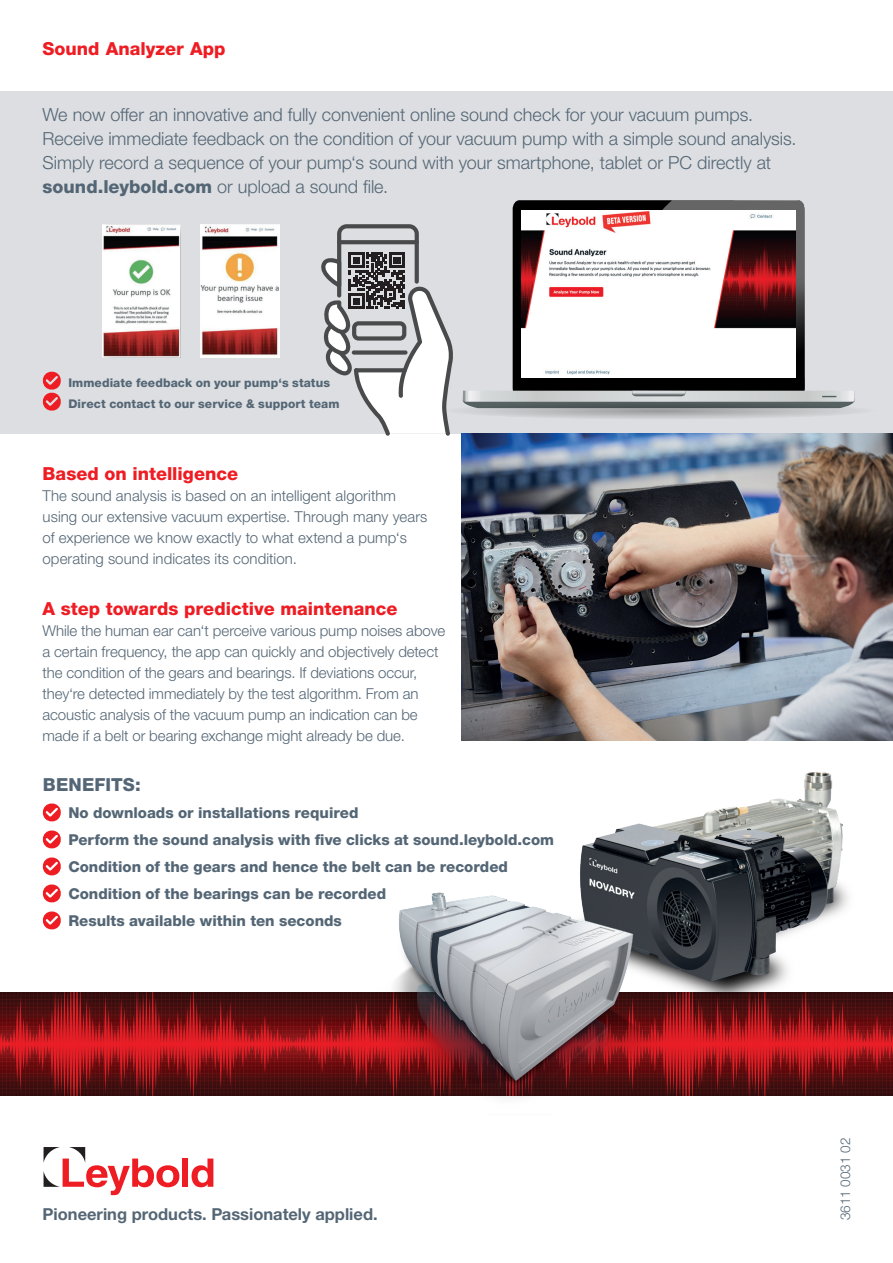
<style>
.page{position:relative;width:893px;height:1263px;background:#fff}
.page>*{position:absolute;margin:0;border:0;box-sizing:border-box;transform-origin:0 0}
.t1{font:300 18px/24px "Helvetica Neue LTW1 G";color:#546675}
.t2{font:800 18px "Helvetica Neue LTW1 G";color:#ee1d23}
.t3{font:800 18px "Helvetica Neue LTW1 G";letter-spacing:.005em;color:#546675}
.t4{font:700 16.5px "Helvetica Neue LTW1 G";color:#546675}
.t5{font:300 15px/21px "Helvetica Neue LTW1 G";color:#546675}
.t6{font:800 15px/27px "Helvetica Neue LTW1 G";color:#546675}
.t7{font:300 13.5px "Helvetica Neue LTW1 G";color:#546675}
.t8{font:800 12px/21px "Helvetica Neue LTW1 G";letter-spacing:.005em;color:#546675}
.s1{font-weight:800}
</style>
<div class="page">
<div style="left:0;top:91px;width:893px;height:343px;background:#dcdee1"></div>
<div style="left:182px;top:1158px;width:6px;height:29px;background:#ee1d23"></div>
<svg style="left:192px;top:1158px;width:21px;height:29px"></svg>
<svg style="left:44px;top:1147px;width:135px;height:48px"></svg>
<svg style="left:43px;top:803px;width:18px;height:18px"></svg>
<svg style="left:43px;top:830px;width:18px;height:18px"></svg>
<svg style="left:43px;top:857px;width:18px;height:18px"></svg>
<svg style="left:43px;top:884px;width:18px;height:18px"></svg>
<svg style="left:43px;top:911px;width:18px;height:18px"></svg>
<svg style="left:43px;top:372px;width:18px;height:39px"></svg>
<img style="left:0;top:993px;width:363px;height:102px">
<img style="left:616px;top:772px;width:277px;height:324px">
<img style="left:363px;top:830px;width:300px;height:268px">
<img style="left:461px;top:434px;width:432px;height:307px">
<img style="left:103px;top:224px;width:77px;height:133px">
<img style="left:201px;top:224px;width:78px;height:133px">
<svg style="left:321px;top:200px;width:555px;height:236px"></svg>
<p class="t2" style="left:43px;top:38px;width:184px">Sound Analyzer App</p>
<p class="t1" style="left:43px;top:102px;width:755px">We now offer an innovative and fully convenient online sound check for your vacuum pumps.<br>Receive immediate feedback on the condition of your vacuum pump with a simple sound analysis.<br>Simply record a sequence of your pump‘s sound with your smartphone, tablet or PC directly at <span class="s1">sound.leybold.com</span> or upload a sound file.</p>
<p class="t8" style="left:68px;top:372px;width:273px">Immediate feedback on your pump‘s status<br>Direct contact to our service &amp; support team</p>
<p class="t2" style="left:43px;top:463px;width:197px">Based on intelligence</p>
<p class="t5" style="left:43px;top:485px;width:386px">The sound analysis is based on an intelligent algorithm using our extensive vacuum expertise. Through many years of experience we know exactly to what extend a pump‘s operating sound indicates its condition.</p>
<p class="t2" style="left:43px;top:598px;width:357px">A step towards predictive maintenance</p>
<p class="t5" style="left:43px;top:620px;width:404px">While the human ear can‘t perceive various pump noises above a certain frequency, the app can quickly and objectively detect the condition of the gears and bearings. If deviations occur, they‘re detected immediately by the test algorithm. From an acoustic analysis of the vacuum pump an indication can be made if a belt or bearing exchange might already be due.</p>
<p class="t3" style="left:43px;top:774px;width:99px">BENEFITS:</p>
<p class="t6" style="left:68px;top:800px;width:487px">No downloads or installations required<br>Perform the sound analysis with five clicks at sound.leybold.com Condition of the gears and hence the belt can be recorded Condition of the bearings can be recorded<br>Results available within ten seconds</p>
<p class="t4" style="left:43px;top:1204px;width:337px">Pioneering products. Passionately applied.</p>
<p class="t7" style="left:837px;top:1220px;width:84px;rotate:-90deg">3611 0031 02</p>
</div>
